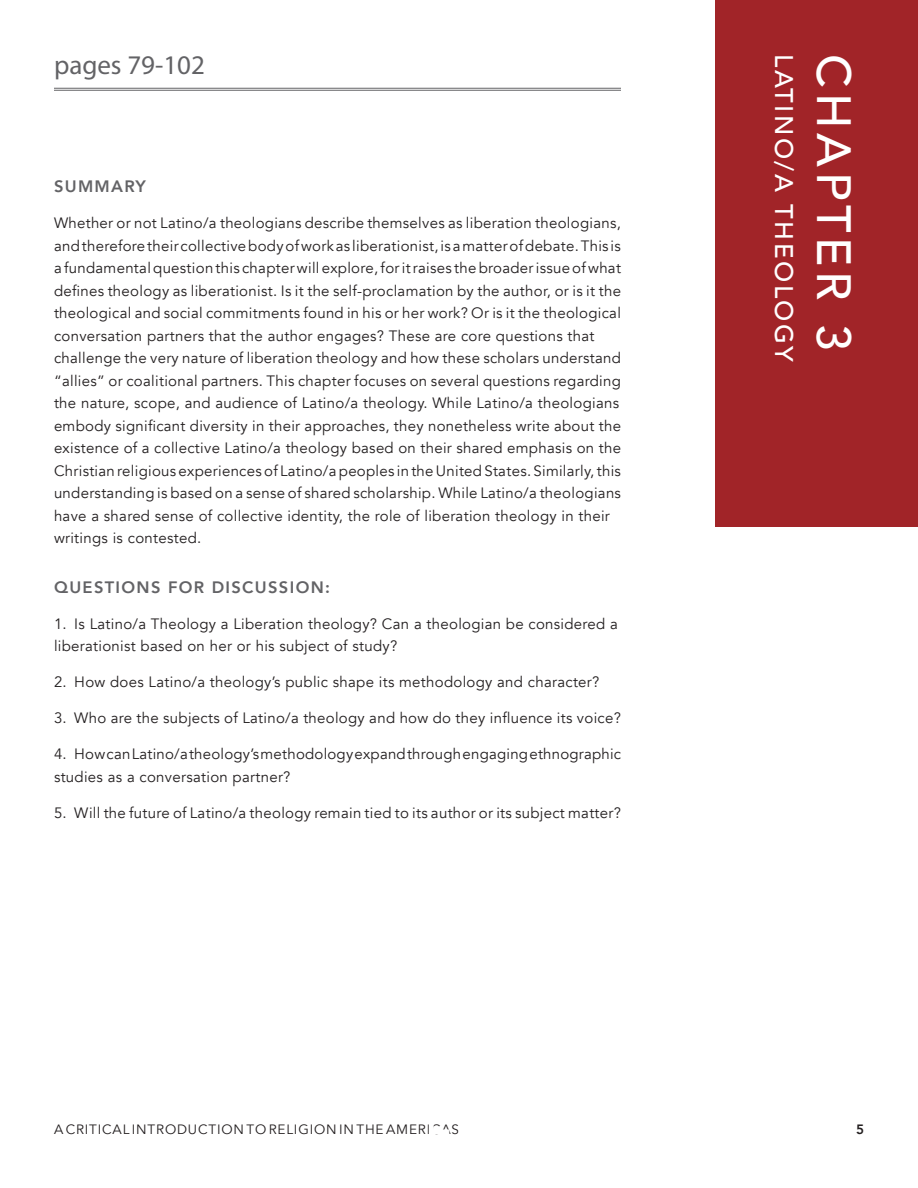
<style>
.page{position:relative;width:918px;height:1188px;background:#fff}
.page>*{position:absolute;margin:0;border:0;box-sizing:border-box;transform-origin:0 0}
.t1{font:500 48px "Avenir";letter-spacing:.1em;color:#fff}
.t2{font:27px "Myriad Pro";color:#636366}
.t3{font:500 25.5px "Avenir";letter-spacing:.1em;color:#fff}
.t4{font:800 16.5px "Avenir";letter-spacing:.08em;color:#636366}
.t5{font:15px/22.5px "Avenir";letter-spacing:.02em;color:#231f20}
.t6{font:13.5px "Avenir";letter-spacing:.06em;color:#231f20}
.t7{font:800 13.5px "Avenir";color:#231f20}
</style>
<div class="page">
<div style="left:716px;top:0;width:202px;height:526px;background:#a12428"></div>
<hr style="left:54px;top:88px;width:567px;height:1px;background:#636366">
<hr style="left:54px;top:90px;width:567px;height:1px;background:#636366">
<h2 class="t2" style="left:54px;top:49px;width:152px">pages 79-102</h2>
<p class="t4" style="left:54px;top:173px;width:93px">SUMMARY</p>
<p class="t5" style="left:54px;top:212px;width:569px">Whether or not Latino/a theologians describe themselves as liberation theologians, and therefore their collective body of work as liberationist, is a matter of debate. This is a fundamental question this chapter will explore, for it raises the broader issue of what defines theology as liberationist. Is it the self-proclamation by the author, or is it the theological and social commitments found in his or her work? Or is it the theological conversation partners that the author engages? These are core questions that challenge the very nature of liberation theology and how these scholars understand “allies” or coalitional partners. This chapter focuses on several questions regarding the nature, scope, and audience of Latino/a theology. While Latino/a theologians embody significant diversity in their approaches, they nonetheless write about the existence of a collective Latino/a theology based on their shared emphasis on the Christian religious experiences of Latino/a peoples in the United States. Similarly, this understanding is based on a sense of shared scholarship. While Latino/a theologians have a shared sense of collective identity, the role of liberation theology in their writings is contested.</p>
<p class="t4" style="left:54px;top:574px;width:278px">QUESTIONS FOR DISCUSSION:</p>
<p class="t5" style="left:54px;top:612px;width:566px">1. Is Latino/a Theology a Liberation theology? Can a theologian be considered a liberationist based on her or his subject of study?</p>
<p class="t5" style="left:54px;top:671px;width:547px">2. How does Latino/a theology’s public shape its methodology and character?</p>
<p class="t5" style="left:54px;top:707px;width:569px">3. Who are the subjects of Latino/a theology and how do they influence its voice?</p>
<p class="t5" style="left:54px;top:743px;width:569px">4. How can Latino/a theology’s methodology expand through engaging ethnographic studies as a conversation partner?</p>
<p class="t5" style="left:54px;top:801px;width:569px">5. Will the future of Latino/a theology remain tied to its author or its subject matter?</p>
<h3 class="t3" style="left:806px;top:54px;width:310px;rotate:90deg">LATINO/A THEOLOGY</h3>
<h1 class="t1" style="left:875px;top:54px;width:298px;rotate:90deg">CHAPTER 3</h1>
<p class="t6" style="left:54px;top:1121px;width:407px">A CRITICAL INTRODUCTION TO RELIGION IN THE AMERICAS</p>
<p class="t7" style="left:856px;top:1119px;width:9px">5</p>
</div>
